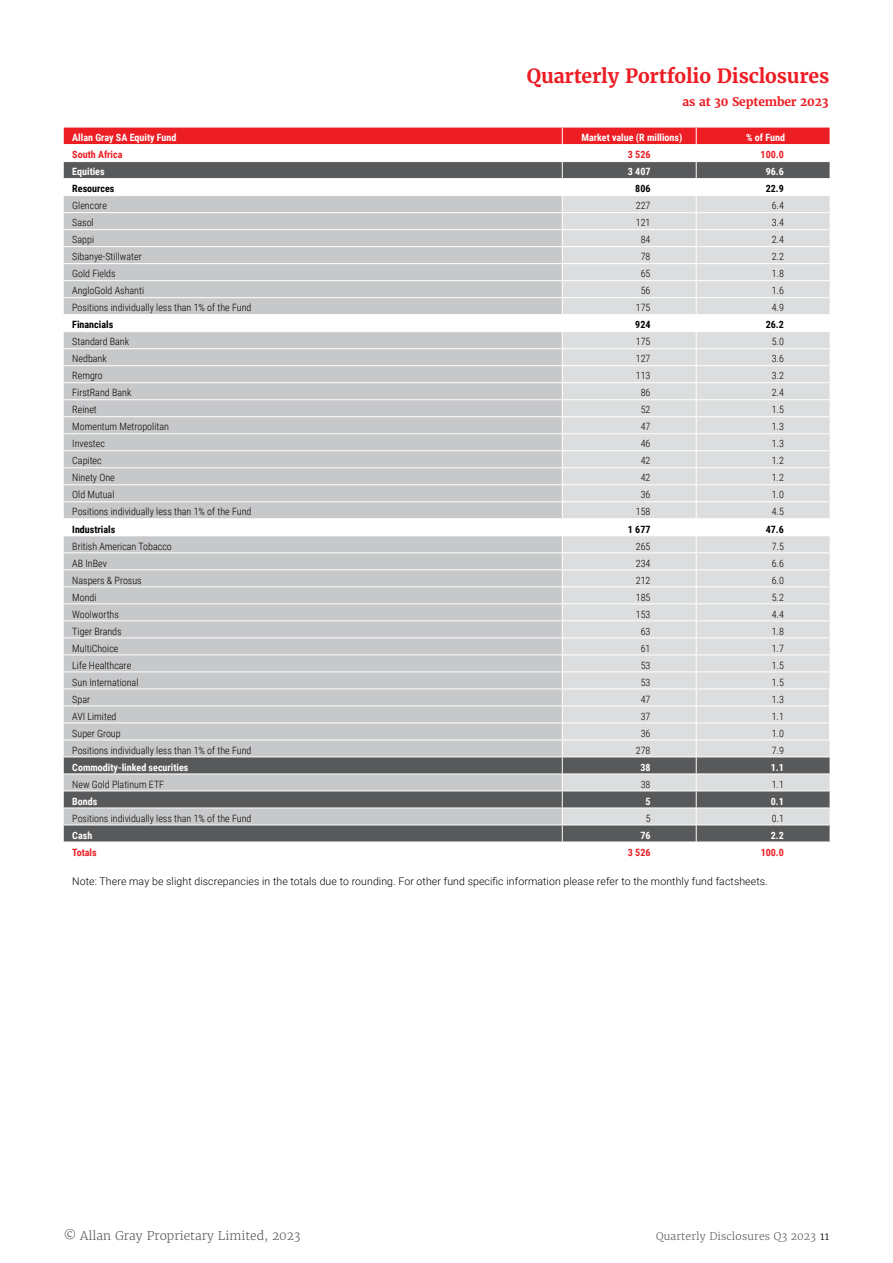
<style>
.page{position:relative;width:893px;height:1263px;background:#fff}
.page>*{position:absolute;margin:0;border:0;box-sizing:border-box;transform-origin:0 0}
.t1{font:700 19.5px "Merriweather";letter-spacing:-.01em;color:#ed1d24}
.t2{font:300 12px "Merriweather";color:#58595b}
.t3{font:700 12px "Merriweather";letter-spacing:-.01em;color:#ed1d24}
.t4{font:300 10.5px "Roboto";letter-spacing:.01em;color:#000}
.t5{font:300 10.5px "Merriweather";letter-spacing:.01em;color:#58595b}
.t6{font:300 10.05px "Roboto Condensed";color:#000}
.t7{font:700 10.05px "Roboto Condensed";color:#fff}
.t8{font:700 10.05px "Roboto Condensed";color:#000}
.t9{font:700 10.05px "Roboto Condensed";color:#ed1d24}
.s1{color:#000}
</style>
<div class="page">
<svg style="left:64px;top:128px;width:766px;height:714px;background:#cbc7c9"></svg>
<hr style="left:562px;top:586px;width:134px;height:1px;background:#fff">
<hr style="left:562px;top:603px;width:134px;height:1px;background:#fff">
<hr style="left:562px;top:620px;width:134px;height:1px;background:#fff">
<hr style="left:562px;top:637px;width:134px;height:1px;background:#fff">
<hr style="left:562px;top:654px;width:134px;height:1px;background:#fff">
<hr style="left:562px;top:671px;width:134px;height:1px;background:#fff">
<hr style="left:562px;top:688px;width:134px;height:1px;background:#fff">
<hr style="left:562px;top:705px;width:134px;height:1px;background:#fff">
<hr style="left:562px;top:722px;width:134px;height:1px;background:#fff">
<hr style="left:562px;top:739px;width:134px;height:1px;background:#fff">
<hr style="left:562px;top:773px;width:134px;height:1px;background:#fff">
<hr style="left:562px;top:807px;width:134px;height:1px;background:#fff">
<hr style="left:696px;top:586px;width:134px;height:1px;background:#fff">
<hr style="left:696px;top:603px;width:134px;height:1px;background:#fff">
<hr style="left:696px;top:620px;width:134px;height:1px;background:#fff">
<hr style="left:696px;top:637px;width:134px;height:1px;background:#fff">
<hr style="left:696px;top:654px;width:134px;height:1px;background:#fff">
<hr style="left:696px;top:671px;width:134px;height:1px;background:#fff">
<hr style="left:696px;top:688px;width:134px;height:1px;background:#fff">
<hr style="left:696px;top:705px;width:133px;height:1px;background:#fff">
<hr style="left:696px;top:722px;width:133px;height:1px;background:#fff">
<hr style="left:696px;top:739px;width:134px;height:1px;background:#fff">
<hr style="left:696px;top:773px;width:134px;height:1px;background:#fff">
<hr style="left:696px;top:807px;width:134px;height:1px;background:#fff">
<h1 class="t1" style="left:527px;top:63px;width:304px">Quarterly Portfolio Disclosures</h1>
<p class="t3" style="left:682px;top:94px;width:148px">as at 30 September 2023</p>
<p class="t7" style="left:72px;top:131px;width:106px">Allan Gray SA Equity Fund</p>
<p class="t7" style="left:581px;top:131px;width:102px">Market value (R millions)</p>
<p class="t7" style="left:746px;top:131px;width:40px">% of Fund</p>
<p class="t9" style="left:72px;top:148px;width:52px">South Africa</p>
<p class="t9" style="left:628px;top:148px;width:24px">3 526</p>
<p class="t9" style="left:761px;top:148px;width:25px">100.0</p>
<p class="t7" style="left:72px;top:165px;width:34px">Equities</p>
<p class="t7" style="left:628px;top:165px;width:24px">3 407</p>
<p class="t7" style="left:766px;top:165px;width:20px">96.6</p>
<p class="t8" style="left:72px;top:182px;width:44px">Resources</p>
<p class="t8" style="left:635px;top:182px;width:17px">806</p>
<p class="t8" style="left:766px;top:182px;width:20px">22.9</p>
<p class="t6" style="left:72px;top:199px;width:36px">Glencore</p>
<p class="t6" style="left:636px;top:199px;width:16px">227</p>
<p class="t6" style="left:772px;top:199px;width:14px">6.4</p>
<p class="t6" style="left:72px;top:216px;width:23px">Sasol</p>
<p class="t6" style="left:636px;top:216px;width:16px">121</p>
<p class="t6" style="left:772px;top:216px;width:14px">3.4</p>
<p class="t6" style="left:72px;top:233px;width:23px">Sappi</p>
<p class="t6" style="left:641px;top:233px;width:11px">84</p>
<p class="t6" style="left:772px;top:233px;width:14px">2.4</p>
<p class="t6" style="left:72px;top:250px;width:71px">Sibanye-Stillwater</p>
<p class="t6" style="left:641px;top:250px;width:11px">78</p>
<p class="t6" style="left:772px;top:250px;width:14px">2.2</p>
<p class="t6" style="left:72px;top:267px;width:45px">Gold Fields</p>
<p class="t6" style="left:641px;top:267px;width:11px">65</p>
<p class="t6" style="left:772px;top:267px;width:14px">1.8</p>
<p class="t6" style="left:72px;top:284px;width:73px">AngloGold Ashanti</p>
<p class="t6" style="left:641px;top:284px;width:11px">56</p>
<p class="t6" style="left:772px;top:284px;width:14px">1.6</p>
<p class="t6" style="left:72px;top:301px;width:181px">Positions individually less than 1% of the Fund</p>
<p class="t6" style="left:636px;top:301px;width:16px">175</p>
<p class="t6" style="left:772px;top:301px;width:14px">4.9</p>
<p class="t8" style="left:72px;top:318px;width:42px">Financials</p>
<p class="t8" style="left:635px;top:318px;width:17px">924</p>
<p class="t8" style="left:766px;top:318px;width:20px">26.2</p>
<p class="t6" style="left:72px;top:335px;width:58px">Standard Bank</p>
<p class="t6" style="left:636px;top:335px;width:16px">175</p>
<p class="t6" style="left:772px;top:335px;width:14px">5.0</p>
<p class="t6" style="left:72px;top:352px;width:36px">Nedbank</p>
<p class="t6" style="left:636px;top:352px;width:16px">127</p>
<p class="t6" style="left:772px;top:352px;width:14px">3.6</p>
<p class="t6" style="left:72px;top:369px;width:32px">Remgro</p>
<p class="t6" style="left:636px;top:369px;width:16px">113</p>
<p class="t6" style="left:772px;top:369px;width:14px">3.2</p>
<p class="t6" style="left:72px;top:386px;width:61px">FirstRand Bank</p>
<p class="t6" style="left:641px;top:386px;width:11px">86</p>
<p class="t6" style="left:772px;top:386px;width:14px">2.4</p>
<p class="t6" style="left:72px;top:403px;width:26px">Reinet</p>
<p class="t6" style="left:641px;top:403px;width:11px">52</p>
<p class="t6" style="left:772px;top:403px;width:14px">1.5</p>
<p class="t6" style="left:72px;top:420px;width:98px">Momentum Metropolitan</p>
<p class="t6" style="left:641px;top:420px;width:11px">47</p>
<p class="t6" style="left:772px;top:420px;width:14px">1.3</p>
<p class="t6" style="left:72px;top:437px;width:34px">Investec</p>
<p class="t6" style="left:641px;top:437px;width:11px">46</p>
<p class="t6" style="left:772px;top:437px;width:14px">1.3</p>
<p class="t6" style="left:72px;top:454px;width:31px">Capitec</p>
<p class="t6" style="left:641px;top:454px;width:11px">42</p>
<p class="t6" style="left:772px;top:454px;width:14px">1.2</p>
<p class="t6" style="left:72px;top:471px;width:44px">Ninety One</p>
<p class="t6" style="left:641px;top:471px;width:11px">42</p>
<p class="t6" style="left:772px;top:471px;width:14px">1.2</p>
<p class="t6" style="left:72px;top:488px;width:44px">Old Mutual</p>
<p class="t6" style="left:641px;top:488px;width:11px">36</p>
<p class="t6" style="left:772px;top:488px;width:14px">1.0</p>
<p class="t6" style="left:72px;top:505px;width:181px">Positions individually less than 1% of the Fund</p>
<p class="t6" style="left:636px;top:505px;width:16px">158</p>
<p class="t6" style="left:772px;top:505px;width:14px">4.5</p>
<p class="t8" style="left:72px;top:522px;width:44px">Industrials</p>
<p class="t8" style="left:628px;top:522px;width:24px">1 677</p>
<p class="t8" style="left:766px;top:522px;width:20px">47.6</p>
<p class="t6" style="left:72px;top:539px;width:101px">British American Tobacco</p>
<p class="t6" style="left:636px;top:539px;width:16px">265</p>
<p class="t6" style="left:772px;top:539px;width:14px">7.5</p>
<p class="t6" style="left:72px;top:556px;width:36px">AB InBev</p>
<p class="t6" style="left:636px;top:556px;width:16px">234</p>
<p class="t6" style="left:772px;top:556px;width:14px">6.6</p>
<p class="t6" style="left:72px;top:573px;width:71px">Naspers &amp; Prosus</p>
<p class="t6" style="left:636px;top:573px;width:16px">212</p>
<p class="t6" style="left:772px;top:573px;width:14px">6.0</p>
<p class="t6" style="left:72px;top:590px;width:26px">Mondi</p>
<p class="t6" style="left:636px;top:590px;width:16px">185</p>
<p class="t6" style="left:772px;top:590px;width:14px">5.2</p>
<p class="t6" style="left:72px;top:607px;width:48px">Woolworths</p>
<p class="t6" style="left:636px;top:607px;width:16px">153</p>
<p class="t6" style="left:772px;top:607px;width:14px">4.4</p>
<p class="t6" style="left:72px;top:624px;width:51px">Tiger Brands</p>
<p class="t6" style="left:641px;top:624px;width:11px">63</p>
<p class="t6" style="left:772px;top:624px;width:14px">1.8</p>
<p class="t6" style="left:72px;top:641px;width:48px">MultiChoice</p>
<p class="t6" style="left:641px;top:641px;width:11px">61</p>
<p class="t6" style="left:772px;top:641px;width:14px">1.7</p>
<p class="t6" style="left:72px;top:658px;width:60px">Life Healthcare</p>
<p class="t6" style="left:641px;top:658px;width:11px">53</p>
<p class="t6" style="left:772px;top:658px;width:14px">1.5</p>
<p class="t6" style="left:72px;top:675px;width:68px">Sun International</p>
<p class="t6" style="left:641px;top:675px;width:11px">53</p>
<p class="t6" style="left:772px;top:675px;width:14px">1.5</p>
<p class="t6" style="left:72px;top:692px;width:19px">Spar</p>
<p class="t6" style="left:641px;top:692px;width:11px">47</p>
<p class="t6" style="left:772px;top:692px;width:14px">1.3</p>
<p class="t6" style="left:72px;top:709px;width:46px">AVI Limited</p>
<p class="t6" style="left:641px;top:709px;width:11px">37</p>
<p class="t6" style="left:772px;top:709px;width:14px">1.1</p>
<p class="t6" style="left:72px;top:726px;width:50px">Super Group</p>
<p class="t6" style="left:641px;top:726px;width:11px">36</p>
<p class="t6" style="left:772px;top:726px;width:14px">1.0</p>
<p class="t6" style="left:72px;top:743px;width:181px">Positions individually less than 1% of the Fund</p>
<p class="t6" style="left:636px;top:743px;width:16px">278</p>
<p class="t6" style="left:772px;top:743px;width:14px">7.9</p>
<p class="t7" style="left:72px;top:760px;width:118px">Commodity-linked securities</p>
<p class="t7" style="left:640px;top:760px;width:12px">38</p>
<p class="t7" style="left:771px;top:760px;width:15px">1.1</p>
<p class="t6" style="left:72px;top:777px;width:93px">New Gold Platinum ETF</p>
<p class="t6" style="left:641px;top:777px;width:11px">38</p>
<p class="t6" style="left:772px;top:777px;width:14px">1.1</p>
<p class="t7" style="left:72px;top:794px;width:27px">Bonds</p>
<p class="t7" style="left:645px;top:794px;width:7px">5</p>
<p class="t7" style="left:771px;top:794px;width:15px">0.1</p>
<p class="t6" style="left:72px;top:811px;width:181px">Positions individually less than 1% of the Fund</p>
<p class="t6" style="left:646px;top:811px;width:6px">5</p>
<p class="t6" style="left:772px;top:811px;width:14px">0.1</p>
<p class="t7" style="left:72px;top:828px;width:21px">Cash</p>
<p class="t7" style="left:640px;top:828px;width:12px">76</p>
<p class="t7" style="left:771px;top:828px;width:15px">2.2</p>
<p class="t9" style="left:72px;top:845px;width:26px">Totals</p>
<p class="t9" style="left:628px;top:845px;width:24px">3 526</p>
<p class="t9" style="left:761px;top:845px;width:25px">100.0</p>
<p class="t4" style="left:72px;top:874px;width:697px">Note: There may be slight discrepancies in the totals due to rounding. For other fund specific information please refer to the monthly fund factsheets.</p>
<p class="t2" style="left:64px;top:1228px;width:238px">© Allan Gray Proprietary Limited, 2023</p>
<p class="t5" style="left:656px;top:1229px;width:175px">Quarterly Disclosures Q3 2023 <span class="s1">11</span></p>
</div>
